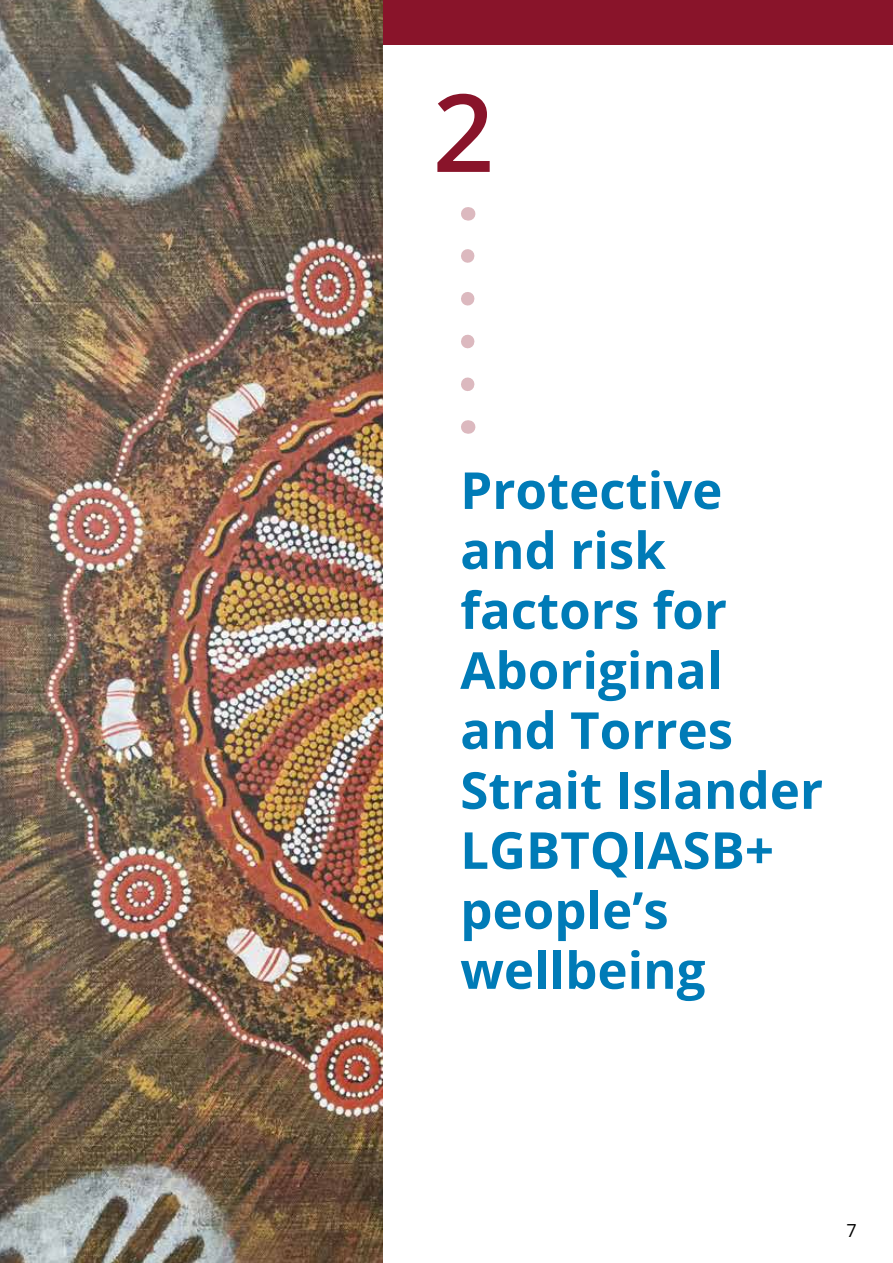
<style>
.page{position:relative;width:893px;height:1263px;background:#fff}
.page>*{position:absolute;margin:0;border:0;box-sizing:border-box;transform-origin:0 0}
.t1{font:600 108px "Open Sans";color:#89142a}
.t2{font:700 51px/60px "Open Sans";color:#007bb7}
.t3{font:18px "Open Sans";color:#000}
</style>
<div class="page">
<div style="left:364px;top:0;width:529px;height:44px;background:#89142a"></div>
<svg style="left:461px;top:249px;width:13px;height:135px"></svg>
<svg style="left:468px;top:420px;width:1px;height:14px"></svg>
<svg style="left:468px;top:207px;width:1px;height:14px"></svg>
<img style="left:0;top:0;width:383px;height:1263px">
<h1 class="t1" style="left:433px;top:59px;width:63px">2</h1>
<p class="t2" style="left:460px;top:459px;width:364px">Protective and risk factors for<br>Aboriginal and Torres<br>Strait Islander<br>LGBTQIASB+ people’s wellbeing</p>
<p class="t3" style="left:847px;top:1218px;width:12px">7</p>
</div>
